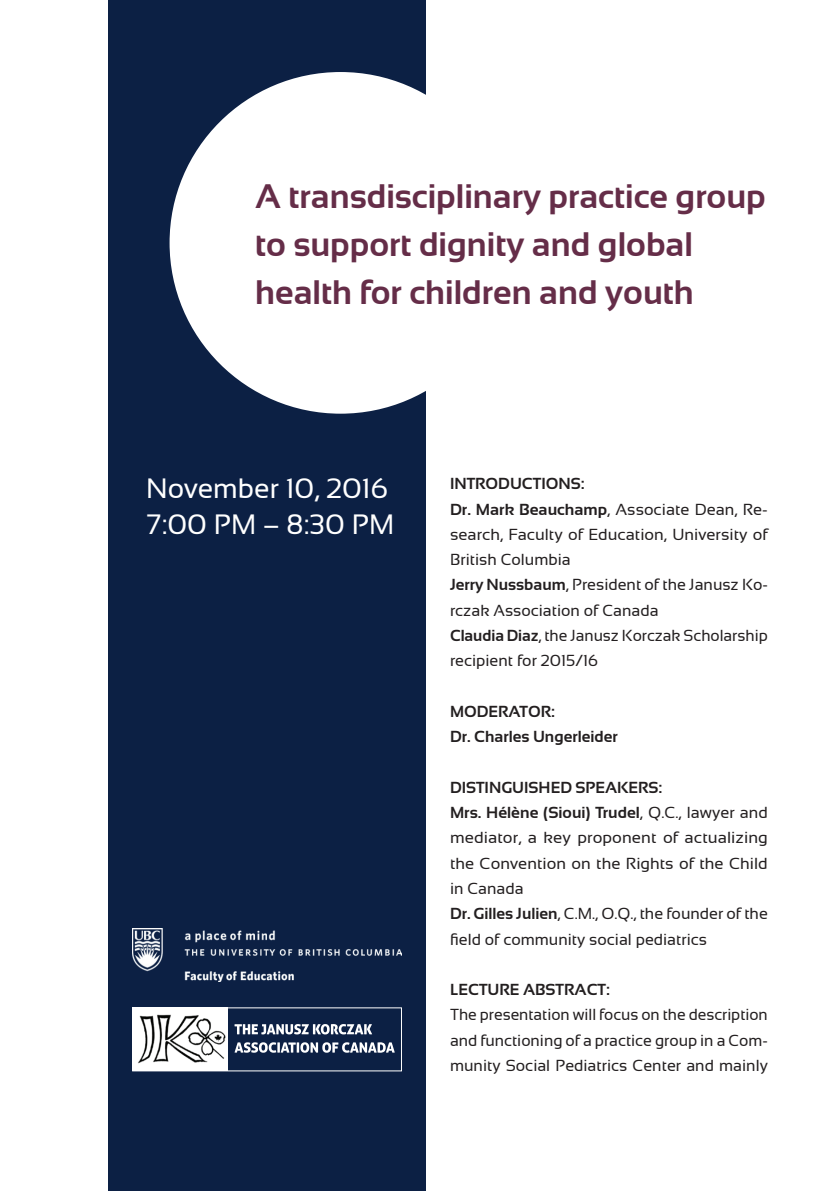
<style>
.page{position:relative;width:840px;height:1191px;background:#fff}
.page>*{position:absolute;margin:0;border:0;box-sizing:border-box;transform-origin:0 0}
.t1{font:700 34px/48px "Sansation";color:#652d48}
.t2{font:28px/36px "Sansation";color:#fff}
.t3{font:16px/25.2px "Sansation";color:#231f20}
.t4{font:700 16px/25.2px "Sansation";color:#231f20}
.s1{font-weight:700}
</style>
<div class="page">
<div style="left:108px;top:0;width:318px;height:1191px;background:#0c2044"></div>
<div style="left:169px;top:72px;width:342px;height:342px;background:#fff;border-radius:50%"></div>
<svg style="left:234px;top:1024px;width:138px;height:10px"></svg>
<svg style="left:234px;top:1042px;width:160px;height:10px"></svg>
<img style="left:134px;top:1009px;width:93px;height:60px">
<div style="left:132px;top:1007px;width:270px;height:64px;border:1px solid #fff"></div>
<img style="left:132px;top:928px;width:270px;height:53px">
<h1 class="t1" style="left:255px;top:172px;width:512px">A transdisciplinary practice group to support dignity and global health for children and youth</h1>
<h2 class="t2" style="left:146px;top:470px;width:249px">November 10, 2016<br>7:00 PM – 8:30 PM</h2>
<p class="t3" style="left:450px;top:471px;width:319px"><span class="s1">IntroductionS:<br>Dr. Mark Beauchamp</span>, Associate Dean, Re&shy;search, Faculty of Education, University of<br>British Columbia<br><span class="s1">Jerry Nussbaum</span>, President of the Janusz Ko&shy;rczak Association of Canada<br><span class="s1">Claudia Diaz</span>, the Janusz Korczak Scholarship recipient for 2015/16</p>
<p class="t4" style="left:450px;top:699px;width:169px">Moderator:<br>Dr. Charles Ungerleider</p>
<p class="t4" style="left:450px;top:774px;width:136px">Distinguished Spe</p>
<p class="t3" style="left:450px;top:774px;width:319px;text-indent:155px"><span class="s1">akers:<br>Mrs. Hélène (Sioui) Trudel</span>, Q.C., lawyer and mediator, a key proponent of actualizing the Convention on the Rights of the Child in Canada<br><span class="s1">Dr. Gilles Julien</span>, C.M., O.Q., the founder of the field of community social pediatrics</p>
<p class="t4" style="left:450px;top:977px;width:161px">Lecture Abstract:</p>
<p class="t3" style="left:450px;top:1002px;width:319px;text-align:justify">The presentation will focus on the description and functioning of a practice group in a Com&shy;munity Social Pediatrics Center and mainly</p>
</div>
